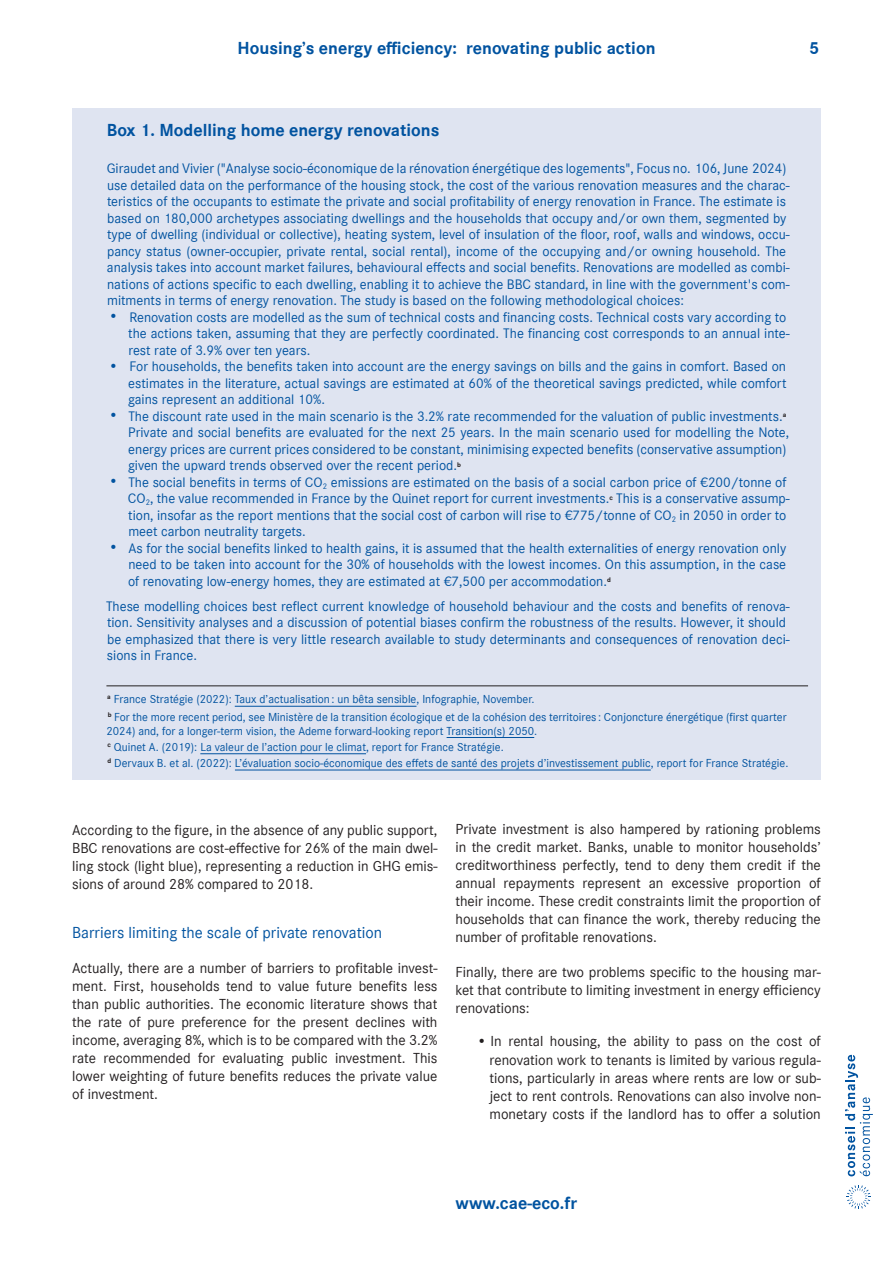
<style>
.page{position:relative;width:893px;height:1263px;background:#fff}
.page>*{position:absolute;margin:0;border:0;box-sizing:border-box;transform-origin:0 0}
.t1{font:700 18px "Corporate S";color:#0153a0}
.t2{font:16.5px "Corporate S";color:#0153a0}
.t3{font:15px/18px "Corporate S";color:#231f20;text-align:justify}
.t4{font:14.25px/16.5px "Corporate S";color:#0153a0}
.t5{font:12px/16.2px "Corporate S";color:#0153a0}
.s1{font-size:15px}
</style>
<div class="page">
<svg style="left:845px;top:1055px;width:28px;height:121px"></svg>
<svg style="left:847px;top:1185px;width:24px;height:24px"></svg>
<div style="left:72px;top:108px;width:749px;height:672px;background:#dfe4f1"></div>
<hr style="left:106px;top:685px;width:702px;height:1px;background:#231f20">
<hr style="left:235px;top:706px;width:181px;height:1px;background:#0153a0">
<hr style="left:447px;top:737px;width:87px;height:1px;background:#0153a0">
<hr style="left:200px;top:753px;width:166px;height:1px;background:#0153a0">
<hr style="left:235px;top:770px;width:416px;height:1px;background:#0153a0">
<p class="t1" style="left:237px;top:36px;width:420px">Housing’s energy efficiency: renovating public action</p>
<p class="t1" style="left:809px;top:36px;width:12px">5</p>
<p class="t1" style="left:107px;top:117px;width:334px">Box 1. Modelling home energy renovations</p>
<p class="t4" style="left:107px;top:160px;width:684px">Giraudet and Vivier ("Analyse socio-économique de la rénovation énergétique des logements", Focus no. 106, June 2024) use detailed data on the performance of the housing stock, the cost of the various renovation measures and the charac&shy;teristics of the occupants to estimate the private and social profitability of energy renovation in France. The estimate is based on 180,000 archetypes associating dwellings and the households that occupy and/or own them, segmented by type of dwelling (individual or collective), heating system, level of insulation of the floor, roof, walls and windows, occu&shy;pancy status (owner-occupier, private rental, social rental), income of the occupying and/or owning household. The analysis takes into account market failures, behavioural effects and social benefits. Renovations are modelled as combi&shy;nations of actions specific to each dwelling, enabling it to achieve the BBC standard, in line with the government's com&shy;mitments in terms of energy renovation. The study is based on the following methodological choices:</p>
<p class="t4" style="left:128px;top:308px;width:663px;text-indent:-20px"><span class="s1">•</span> Renovation costs are modelled as the sum of technical costs and financing costs. Technical costs vary according to the actions taken, assuming that they are perfectly coordinated. The financing cost corresponds to an annual inte&shy;rest rate of 3.9% over ten years.</p>
<p class="t4" style="left:128px;top:358px;width:660px;text-align:justify;text-indent:-19px"><span class="s1">•</span> For households, the benefits taken into account are the energy savings on bills and the gains in comfort. Based on estimates in the literature, actual savings are estimated at 60% of the theoretical savings predicted, while comfort gains represent an additional 10%.</p>
<p class="t4" style="left:128px;top:407px;width:663px;text-indent:-19px"><span class="s1">•</span> The discount rate used in the main scenario is the 3.2% rate recommended for the valuation of public investments.<sup>a </sup>Private and social benefits are evaluated for the next 25 years. In the main scenario used for modelling the Note, energy prices are current prices considered to be constant, minimising expected benefits (conservative assumption) given the upward trends observed over the recent period.<sup>b</sup></p>
<p class="t4" style="left:128px;top:473px;width:663px;text-indent:-19px"><span class="s1">•</span> The social benefits in terms of CO<sub>2</sub> emissions are estimated on the basis of a social carbon price of €200/tonne of CO<sub>2</sub>, the value recommended in France by the Quinet report for current investments.<sup>c</sup> This is a conservative assump&shy;tion, insofar as the report mentions that the social cost of carbon will rise to €775/tonne of CO<sub>2</sub> in 2050 in order to meet carbon neutrality targets.</p>
<p class="t4" style="left:128px;top:539px;width:660px;text-align:justify;text-indent:-19px"><span class="s1">•</span> As for the social benefits linked to health gains, it is assumed that the health externalities of energy renovation only need to be taken into account for the 30% of households with the lowest incomes. On this assumption, in the case of renovating low-energy homes, they are estimated at €7,500 per accommodation.<sup>d</sup></p>
<p class="t4" style="left:106px;top:597px;width:685px">These modelling choices best reflect current knowledge of household behaviour and the costs and benefits of renova&shy;tion. Sensitivity analyses and a discussion of potential biases confirm the robustness of the results. However, it should be emphasized that there is very little research available to study determinants and consequences of renovation deci&shy;sions in France.</p>
<p class="t5" style="left:107px;top:690px;width:681px;line-height:17.7px"><sup>a</sup> France Stratégie (2022): Taux d’actualisation: un bêta sensible, Infographie, November.<br><sup>b</sup> For the more recent period, see Ministère de la transition écologique et de la cohésion des territoires : Conjoncture énergétique (first quarter</p>
<p class="t5" style="left:106px;top:722px;width:683px">2024) and, for a longer-term vision, the Ademe forward-looking report Transition(s) 2050.<br><sup>c</sup> Quinet A. (2019): La valeur de l’action pour le climat, report for France Stratégie.<br><sup>d</sup> Dervaux B. et al. (2022): L’évaluation socio-économique des effets de santé des projets d’investissement public, report for France Stratégie.</p>
<p class="t3" style="left:72px;top:820px;width:367px">According to the figure, in the absence of any public support, BBC renovations are cost-effective for 26% of the main dwel&shy;ling stock (light blue), representing a reduction in GHG emis&shy;sions of around 28% compared to 2018.</p>
<p class="t2" style="left:72px;top:922px;width:311px">Barriers limiting the scale of private renovation</p>
<p class="t3" style="left:72px;top:959px;width:367px">Actually, there are a number of barriers to profitable invest&shy;ment. First, households tend to value future benefits less than public authorities. The economic literature shows that the rate of pure preference for the present declines with income, averaging 8%, which is to be compared with the 3.2% rate recommended for evaluating public investment. This lower weighting of future benefits reduces the private value of investment.</p>
<p class="t3" style="left:455px;top:820px;width:367px">Private investment is also hampered by rationing problems in the credit market. Banks, unable to monitor households’ creditworthiness perfectly, tend to deny them credit if the annual repayments represent an excessive proportion of their income. These credit constraints limit the proportion of households that can finance the work, thereby reducing the number of profitable renovations.</p>
<p class="t3" style="left:455px;top:963px;width:367px">Finally, there are two problems specific to the housing mar&shy;ket that contribute to limiting investment in energy efficiency renovations:</p>
<p class="t3" style="left:489px;top:1032px;width:333px;text-indent:-13px">• In rental housing, the ability to pass on the cost of renovation work to tenants is limited by various regula&shy;tions, particularly in areas where rents are low or sub&shy;ject to rent controls. Renovations can also involve non&shy;monetary costs if the landlord has to offer a solution</p>
<p class="t1" style="left:455px;top:1190px;width:123px">www.cae-eco.fr</p>
</div>
